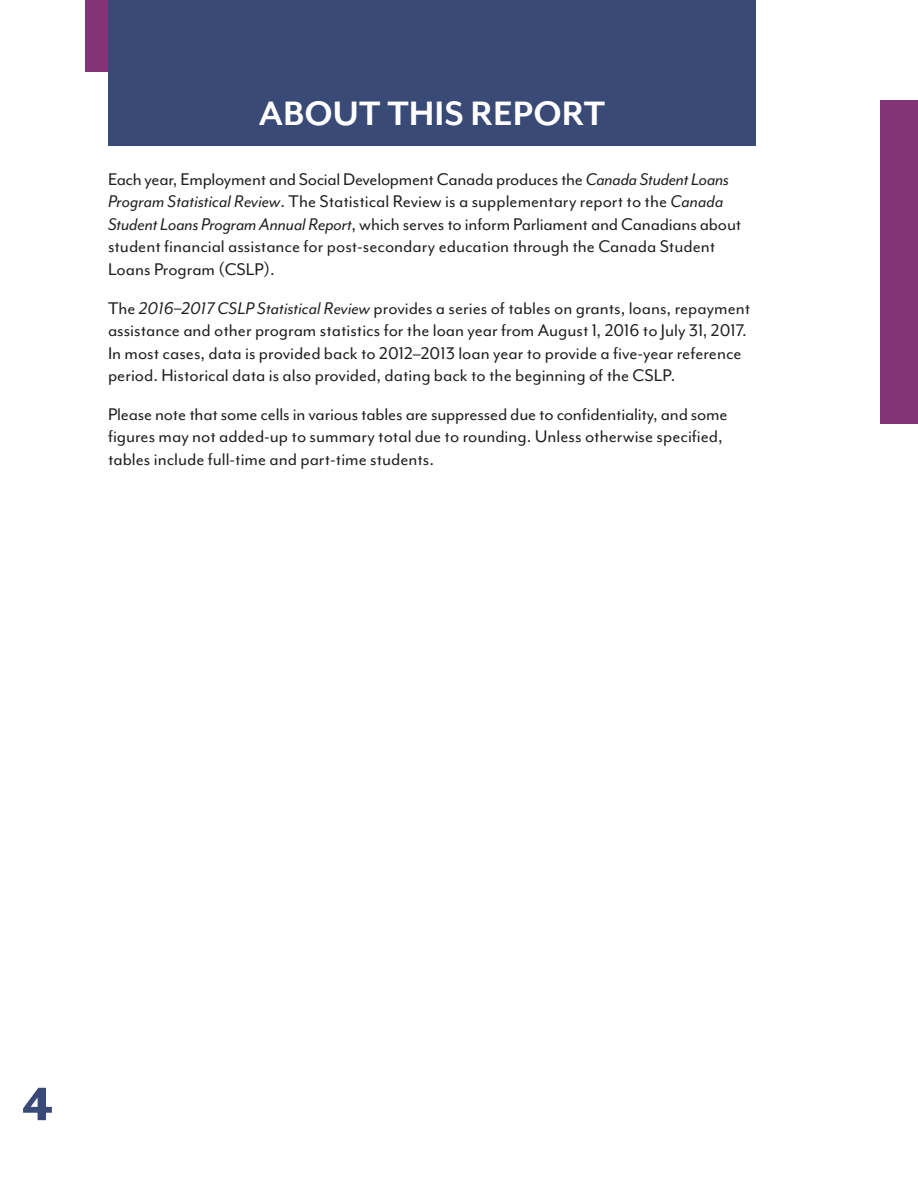
<style>
.page{position:relative;width:918px;height:1188px;background:#fff}
.page>*{position:absolute;margin:0;border:0;box-sizing:border-box;transform-origin:0 0}
.t1{font:800 54px "Mr Eaves Mod OT";color:#3a4a77}
.Body_appendix_H1{font:700 39px "Mr Eaves Mod OT";color:#fff}
.Body_text{font:19.5px/22.5px "Mr Eaves Mod OT";color:#231f20}
.s1{font-style:italic}
</style>
<div class="page">
<div style="left:108px;top:0;width:648px;height:100px;background:#3a4a77"></div>
<div style="left:85px;top:0;width:23px;height:72px;background:#833475"></div>
<div style="left:880px;top:100px;width:38px;height:324px;background:#833475"></div>
<div style="left:108px;top:11px;width:648px;height:135px;background:#3a4a77"></div>
<p class="Body_appendix_H1" style="left:259px;top:92px;width:348px">ABOUT THIS REPORT</p>
<p class="Body_text" style="left:108px;top:168px;width:635px">Each year, Employment and Social Development Canada produces the <span class="s1">Canada Student Loans Program Statistical Review</span>. The Statistical Review is a supplementary report to the <span class="s1">Canada Student Loans Program Annual Report</span>, which serves to inform Parliament and Canadians about student financial assistance for post-secondary education through the Canada Student Loans Program (CSLP).</p>
<p class="Body_text" style="left:108px;top:297px;width:644px">The <span class="s1">2016–2017 CSLP Statistical Review</span> provides a series of tables on grants, loans, repayment assistance and other program statistics for the loan year from August 1, 2016 to July 31, 2017.<br>In most cases, data is provided back to 2012–2013 loan year to provide a five-year reference period. Historical data is also provided, dating back to the beginning of the CSLP.</p>
<p class="Body_text" style="left:108px;top:403px;width:621px">Please note that some cells in various tables are suppressed due to confidentiality, and some figures may not added-up to summary total due to rounding. Unless otherwise specified, tables include full-time and part-time students.</p>
<h1 class="t1" style="left:22px;top:1075px;width:33px">4</h1>
</div>
